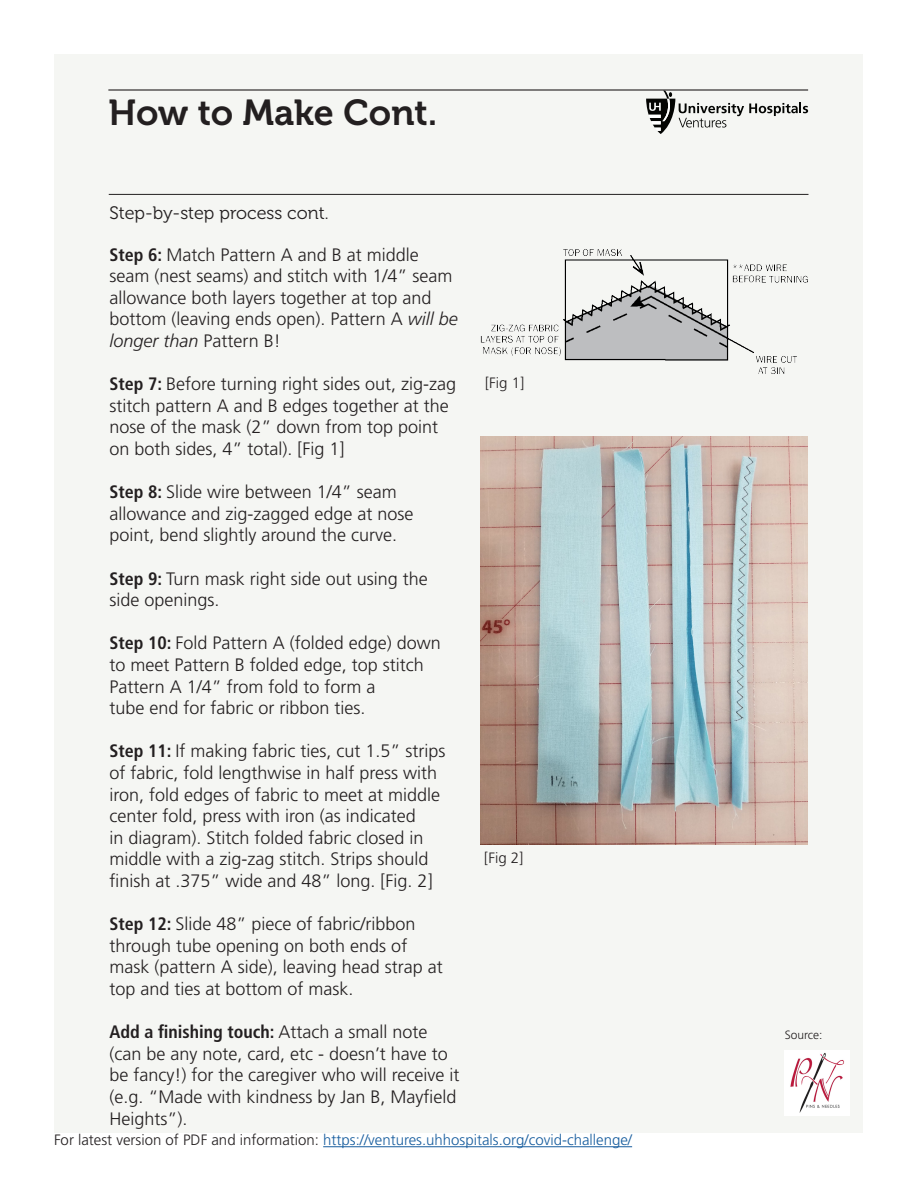
<style>
.page{position:relative;width:918px;height:1188px;background:#fff}
.page>*{position:absolute;margin:0;border:0;box-sizing:border-box;transform-origin:0 0}
.t1{font:36px "Museo 700";color:#231f20}
.t2{font:300 18px/21.6px "Frutiger LT Std";color:#231f20}
.t3{font:18px "Museo 300";color:#231f20}
.t4{font:300 15px "Frutiger LT Std";color:#175d9e}
.t5{font:300 15px "Frutiger LT Std";color:#231f20}
.t6{font:300 12px "Frutiger LT Std";color:#231f20}
.s1{font-weight:700;font-stretch:condensed}
.s2{font-style:italic}
.s3{color:#231f20}
</style>
<div class="page">
<div style="left:54px;top:54px;width:808px;height:1078px;background:#f5f6f3"></div>
<hr style="left:108px;top:89px;width:700px;height:2px;background:#231f20">
<hr style="left:109px;top:194px;width:699px;height:1px;background:#231f20">
<img style="left:480px;top:437px;width:328px;height:408px">
<img style="left:481px;top:249px;width:327px;height:125px">
<svg style="left:646px;top:91px;width:162px;height:43px"></svg>
<img style="left:785px;top:1050px;width:65px;height:66px">
<hr style="left:323px;top:1146px;width:309px;height:1px;background:#175d9e">
<p class="t1" style="left:108px;top:93px;width:330px">How to Make Cont.</p>
<p class="t3" style="left:110px;top:203px;width:221px">Step-by-step process cont.</p>
<p class="t2" style="left:110px;top:244px;width:350px"><span class="s1">Step 6:</span> Match Pattern A and B at middle seam (nest seams) and stitch with 1/4” seam allowance both layers together at top and bottom (leaving ends open). Pattern A <span class="s2">will be longer than</span> Pattern B!</p>
<p class="t2" style="left:110px;top:374px;width:348px"><span class="s1">Step 7:</span> Before turning right sides out, zig-zag stitch pattern A and B edges together at the nose of the mask (2” down from top point on both sides, 4” total). [Fig 1]</p>
<p class="t2" style="left:110px;top:482px;width:306px"><span class="s1">Step 8:</span> Slide wire between 1/4” seam allowance and zig-zagged edge at nose point, bend slightly around the curve.</p>
<p class="t2" style="left:110px;top:568px;width:320px"><span class="s1">Step 9:</span> Turn mask right side out using the side openings.</p>
<p class="t2" style="left:110px;top:633px;width:333px"><span class="s1">Step 10:</span> Fold Pattern A (folded edge) down to meet Pattern B folded edge, top stitch<br>Pattern A 1/4” from fold to form a</p>
<p class="t2" style="left:110px;top:698px;width:258px">tube end for fabric or ribbon ties.</p>
<p class="t2" style="left:110px;top:741px;width:338px"><span class="s1">Step 11:</span> If making fabric ties, cut 1.5” strips of fabric, fold lengthwise in half press with iron, fold edges of fabric to meet at middle center fold, press with iron (as indicated<br>in diagram). Stitch folded fabric closed in middle with a zig-zag stitch. Strips should finish at .375” wide and 48” long. [Fig. 2]</p>
<p class="t2" style="left:110px;top:914px;width:308px"><span class="s1">Step 12:</span> Slide 48” piece of fabric/ribbon through tube opening on both ends of</p>
<p class="t2" style="left:110px;top:957px;width:335px">mask (pattern A side), leaving head strap at top and ties at bottom of mask.</p>
<p class="t2" style="left:110px;top:1022px;width:351px"><span class="s1">Add a finishing touch:</span> Attach a small note (can be any note, card, etc - doesn’t have to be fancy!) for the caregiver who will receive it (e.g. “Made with kindness by Jan B, Mayfield Heights”).</p>
<p class="t5" style="left:485px;top:374px;width:41px">[Fig 1]</p>
<p class="t5" style="left:484px;top:849px;width:41px">[Fig 2]</p>
<p class="t4" style="left:54px;top:1132px;width:580px"><span class="s3">For latest version of PDF and information:</span> https://ventures.uhhospitals.org/covid-challenge/</p>
<p class="t6" style="left:785px;top:1028px;width:39px">Source:</p>
</div>
